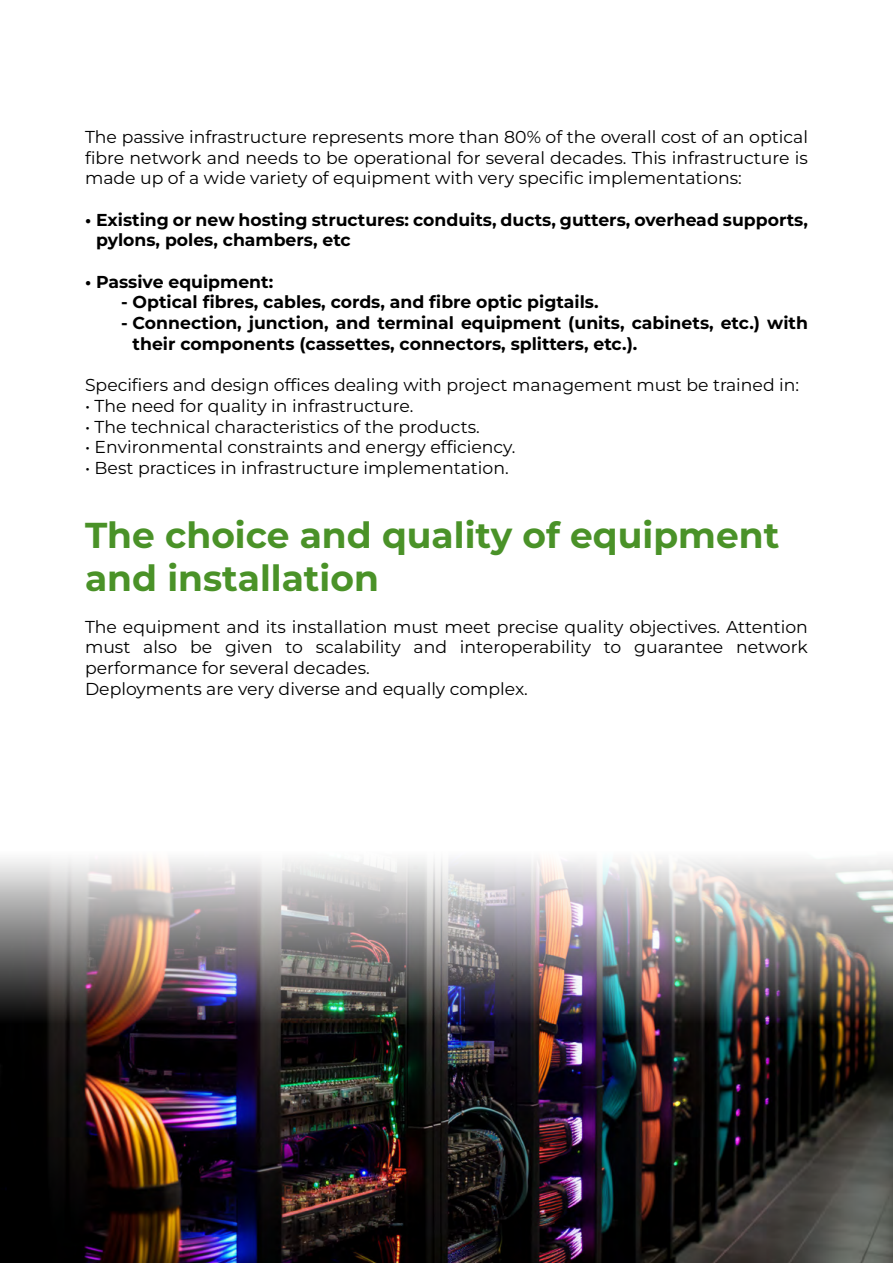
<style>
.page{position:relative;width:893px;height:1263px;background:#fff}
.page>*{position:absolute;margin:0;border:0;box-sizing:border-box;transform-origin:0 0}
.t1{font:700 36px/43.2px "Montserrat";color:#4a9228}
.t2{font:17.25px/20.7px "Montserrat";color:#000;text-align:justify}
.t3{font:700 17.25px/20.7px "Montserrat";color:#000}
</style>
<div class="page">
<img style="left:0;top:859px;width:893px;height:404px">
<p class="t2" style="left:85px;top:126px;width:724px">The passive infrastructure represents more than 80% of the overall cost of an optical fibre network and needs to be operational for several decades. This infrastructure is made up of a wide variety of equipment with very specific implementations:</p>
<p class="t3" style="left:96px;top:209px;width:713px;text-indent:-11px">• Existing or new hosting structures: conduits, ducts, gutters, overhead supports, pylons, poles, chambers, etc</p>
<p class="t3" style="left:85px;top:271px;width:190px">• Passive equipment:</p>
<p class="t3" style="left:121px;top:292px;width:479px">- Optical fibres, cables, cords, and fibre optic pigtails.</p>
<p class="t3" style="left:133px;top:312px;width:677px;text-indent:-12px">- Connection, junction, and terminal equipment (units, cabinets, etc.) with their components (cassettes, connectors, splitters, etc.).</p>
<p class="t2" style="left:85px;top:374px;width:716px">Specifiers and design offices dealing with project management must be trained in:</p>
<p class="t2" style="left:85px;top:395px;width:330px">• The need for quality in infrastructure.</p>
<p class="t2" style="left:85px;top:416px;width:396px">• The technical characteristics of the products.</p>
<p class="t2" style="left:85px;top:436px;width:432px">• Environmental constraints and energy efficiency.</p>
<p class="t2" style="left:85px;top:457px;width:425px">• Best practices in infrastructure implementation.</p>
<h1 class="t1" style="left:85px;top:513px;width:696px">The choice and quality of equipment and installation</h1>
<p class="t2" style="left:85px;top:616px;width:724px;text-align:left">The equipment and its installation must meet precise quality objectives. Attention must also be given to scalability and interoperability to guarantee network performance for several decades.<br>Deployments are very diverse and equally complex.</p>
</div>
